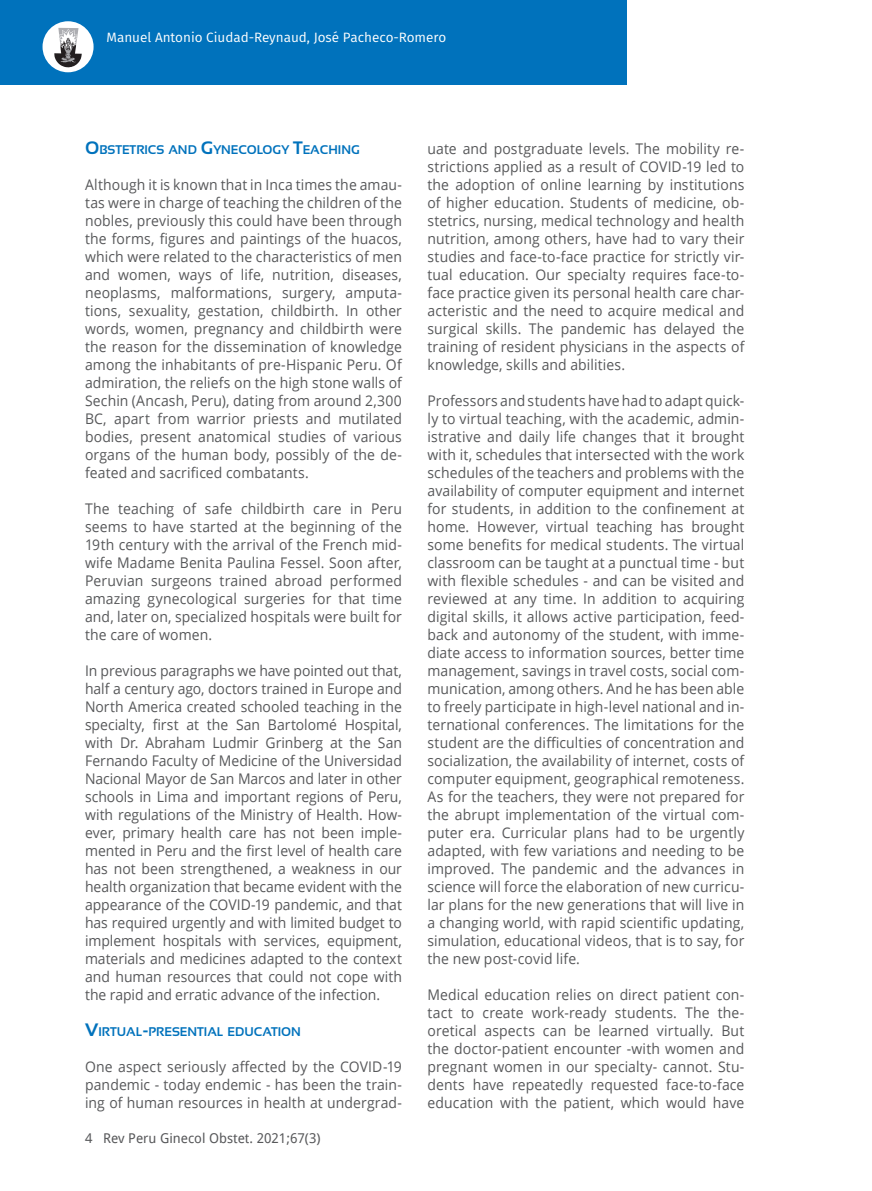
<style>
.page{position:relative;width:872px;height:1191px;background:#fff}
.page>*{position:absolute;margin:0;border:0;box-sizing:border-box;transform-origin:0 0}
.t1{font:14.7px/18px "Open Sans";letter-spacing:.005em;color:#57585a;text-align:justify;scale:.95 1}
.t2{font:13.5px "Fira Sans";color:#fff}
.t3{font:13.5px "Droid Sans";color:#57585a}
.t4{font:700 12.6px "Sansation";color:#0072bc}
.s1{font-size:18px}
</style>
<div class="page">
<div style="left:0;top:0;width:626px;height:85px;background:#0072bc"></div>
<div style="left:43px;top:21px;width:51px;height:51px;background:#fff;border-radius:50%"></div>
<svg style="left:54px;top:28px;width:28px;height:40px"></svg>
<p class="t2" style="left:106px;top:28px;width:341px">Manuel Antonio Ciudad-Reynaud, José Pacheco-Romero</p>
<p class="t4" style="left:85px;top:143px;width:275px"><span class="s1">O</span>BSTETRICS AND <span class="s1">G</span>YNECOLOGY <span class="s1">T</span>EACHING</p>
<p class="t1" style="left:85px;top:175px;width:335px">Although it is known that in Inca times the amau&shy;tas were in charge of teaching the children of the nobles, previously this could have been through the forms, figures and paintings of the huacos, which were related to the characteristics of men and women, ways of life, nutrition, diseases, neoplasms, malformations, surgery, amputa&shy;tions, sexuality, gestation, childbirth. In other words, women, pregnancy and childbirth were the reason for the dissemination of knowledge among the inhabitants of pre-Hispanic Peru. Of admiration, the reliefs on the high stone walls of Sechin (Ancash, Peru), dating from around 2,300<br>BC, apart from warrior priests and mutilated bodies, present anatomical studies of various organs of the human body, possibly of the de&shy;feated and sacrificed combatants.</p>
<p class="t1" style="left:85px;top:499px;width:335px">The teaching of safe childbirth care in Peru seems to have started at the beginning of the 19th century with the arrival of the French mid&shy;wife Madame Benita Paulina Fessel. Soon after, Peruvian surgeons trained abroad performed amazing gynecological surgeries for that time and, later on, specialized hospitals were built for the care of women.</p>
<p class="t1" style="left:85px;top:661px;width:335px">In previous paragraphs we have pointed out that, half a century ago, doctors trained in Europe and North America created schooled teaching in the specialty, first at the San Bartolomé Hospital, with Dr. Abraham Ludmir Grinberg at the San Fernando Faculty of Medicine of the Universidad Nacional Mayor de San Marcos and later in other schools in Lima and important regions of Peru, with regulations of the Ministry of Health. How&shy;ever, primary health care has not been imple&shy;mented in Peru and the first level of health care has not been strengthened, a weakness in our health organization that became evident with the appearance of the COVID-19 pandemic, and that has required urgently and with limited budget to implement hospitals with services, equipment, materials and medicines adapted to the context and human resources that could not cope with the rapid and erratic advance of the infection.</p>
<p class="t4" style="left:85px;top:1025px;width:217px"><span class="s1">V</span>IRTUAL<span class="s1">-</span>PRESENTIAL EDUCATION</p>
<p class="t1" style="left:85px;top:1057px;width:335px">One aspect seriously affected by the COVID-19 pandemic - today endemic - has been the train&shy;ing of human resources in health at undergrad-</p>
<p class="t3" style="left:85px;top:1128px;width:237px">4 Rev Peru Ginecol Obstet. 2021;67(3)</p>
<p class="t1" style="left:427px;top:139px;width:335px">uate and postgraduate levels. The mobility re&shy;strictions applied as a result of COVID-19 led to the adoption of online learning by institutions of higher education. Students of medicine, ob&shy;stetrics, nursing, medical technology and health nutrition, among others, have had to vary their studies and face-to-face practice for strictly vir&shy;tual education. Our specialty requires face-to&shy;face practice given its personal health care char&shy;acteristic and the need to acquire medical and surgical skills. The pandemic has delayed the training of resident physicians in the aspects of knowledge, skills and abilities.</p>
<p class="t1" style="left:427px;top:391px;width:335px">Professors and students have had to adapt quick&shy;ly to virtual teaching, with the academic, admin&shy;istrative and daily life changes that it brought with it, schedules that intersected with the work schedules of the teachers and problems with the availability of computer equipment and internet for students, in addition to the confinement at home. However, virtual teaching has brought some benefits for medical students. The virtual classroom can be taught at a punctual time - but with flexible schedules - and can be visited and reviewed at any time. In addition to acquiring digital skills, it allows active participation, feed&shy;back and autonomy of the student, with imme&shy;diate access to information sources, better time management, savings in travel costs, social com&shy;munication, among others. And he has been able to freely participate in high-level national and in&shy;ternational conferences. The limitations for the student are the difficulties of concentration and socialization, the availability of internet, costs of computer equipment, geographical remoteness.<br>As for the teachers, they were not prepared for the abrupt implementation of the virtual com&shy;puter era. Curricular plans had to be urgently adapted, with few variations and needing to be improved. The pandemic and the advances in science will force the elaboration of new curricu&shy;lar plans for the new generations that will live in a changing world, with rapid scientific updating, simulation, educational videos, that is to say, for the new post-covid life.</p>
<p class="t1" style="left:427px;top:985px;width:335px">Medical education relies on direct patient con&shy;tact to create work-ready students. The the&shy;oretical aspects can be learned virtually. But the doctor-patient encounter -with women and pregnant women in our specialty- cannot. Stu&shy;dents have repeatedly requested face-to-face education with the patient, which would have</p>
</div>
